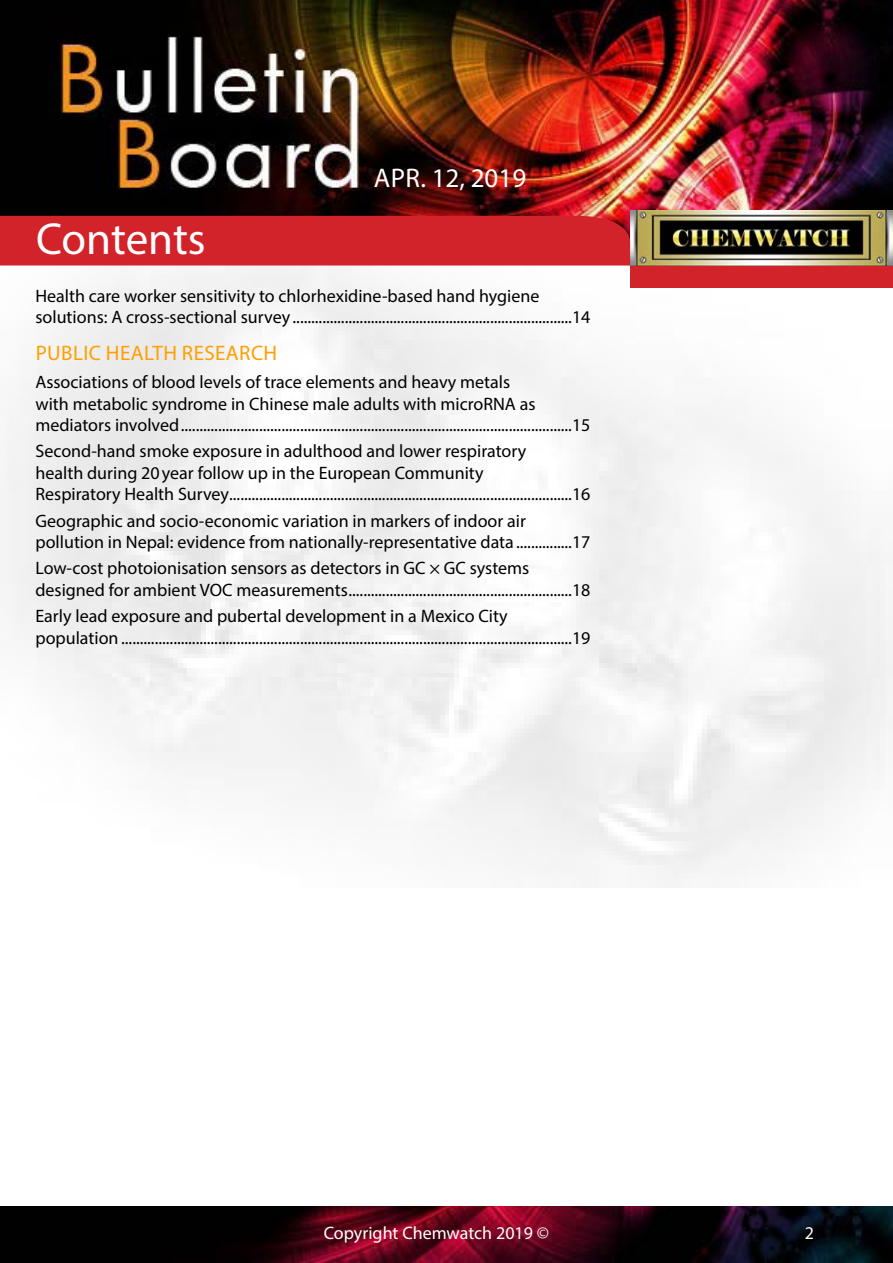
<style>
.page{position:relative;width:893px;height:1263px;background:#fff}
.page>*{position:absolute;margin:0;border:0;box-sizing:border-box;transform-origin:0 0}
.t1{font:45px "Myriad Pro";letter-spacing:-.005em;color:#fff}
.t2{font:27px "Myriad Pro";color:#fff}
.t3{font:21px "Myriad Pro";letter-spacing:.02em;color:#ff9f00}
.t4{font:18px/21.6px "Myriad Pro";color:#000}
.t5{font:18px "Myriad Pro";color:#fff}
</style>
<div class="page">
<img style="left:0;top:0;width:893px;height:887px">
<div style="left:630px;top:265px;width:263px;height:23px;background:#d2232a"></div>
<img style="left:630px;top:210px;width:262px;height:56px">
<div style="left:0;top:216px;width:630px;height:50px;background:#d2232a"></div>
<img style="left:0;top:1206px;width:893px;height:57px">
<h2 class="t2" style="left:374px;top:161px;width:154px">Apr. 12, 2019</h2>
<h1 class="t1" style="left:36px;top:211px;width:171px">Contents</h1>
<p class="t4" style="left:35px;top:284px;width:556px">Health care worker sensitivity to chlorhexidine-based hand hygiene solutions: A cross-sectional survey ...........................................................................14</p>
<p class="t3" style="left:36px;top:340px;width:243px">PUBLIC HEALTH RESEARCH</p>
<p class="t4" style="left:35px;top:371px;width:556px">Associations of blood levels of trace elements and heavy metals<br>with metabolic syndrome in Chinese male adults with microRNA as mediators involved.........................................................................................................15</p>
<p class="t4" style="left:35px;top:440px;width:556px">Second-hand smoke exposure in adulthood and lower respiratory<br>health during 20year follow up in the European Community<br>Respiratory Health Survey............................................................................................16</p>
<p class="t4" style="left:35px;top:509px;width:556px">Geographic and socio-economic variation in markers of indoor air pollution in Nepal: evidence from nationally-representative data ...............17</p>
<p class="t4" style="left:35px;top:557px;width:556px">Low-cost photoionisation sensors as detectors in GC × GC systems designed for ambient VOC measurements............................................................18</p>
<p class="t4" style="left:35px;top:605px;width:557px">Early lead exposure and pubertal development in a Mexico City population .........................................................................................................................19</p>
<p class="t5" style="left:324px;top:1222px;width:227px">Copyright Chemwatch 2019 ©</p>
<p class="t5" style="left:805px;top:1222px;width:11px">2</p>
</div>
